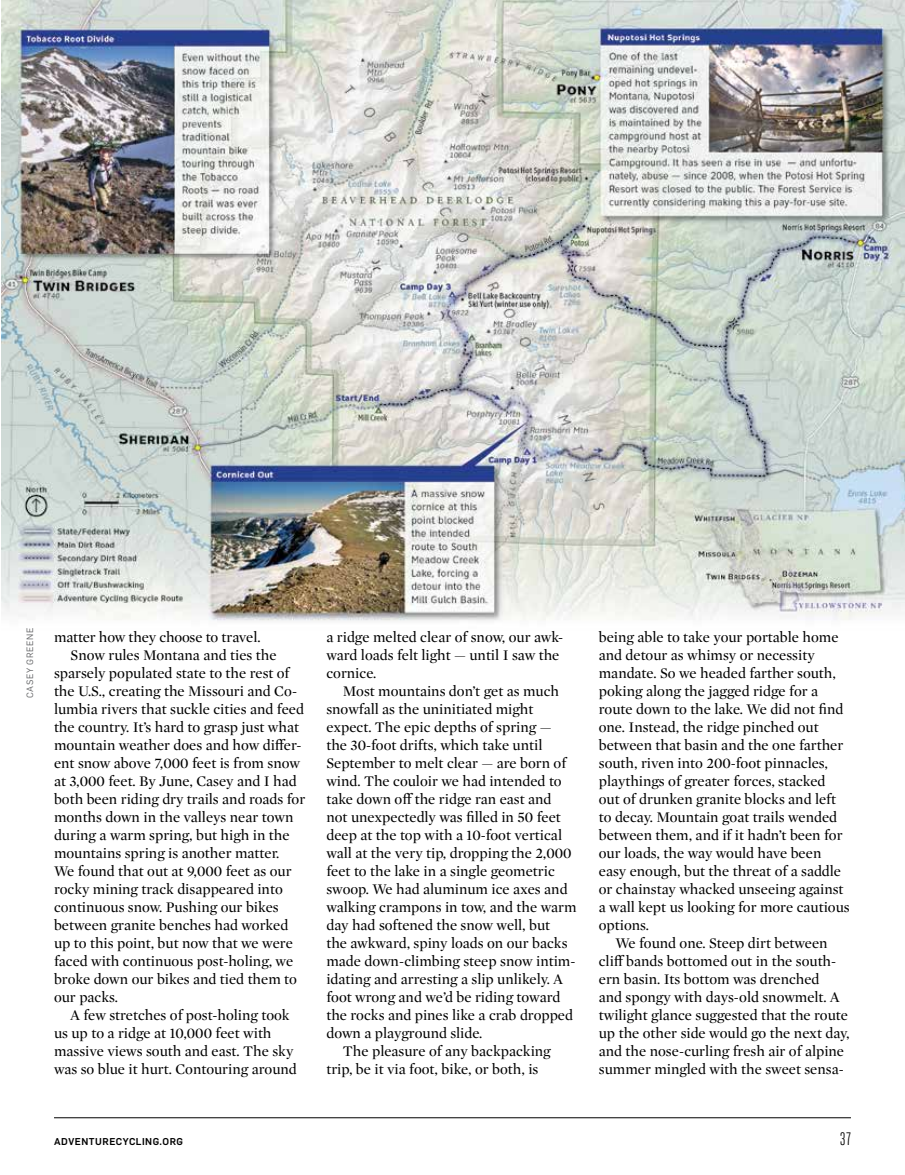
<style>
.page{position:relative;width:905px;height:1175px;background:#fff}
.page>*{position:absolute;margin:0;border:0;box-sizing:border-box;transform-origin:0 0}
.t1{font:18px "Heroic Condensed";color:#000}
.t2{font:15px/18px "Mercury Display";color:#000}
.t3{font:500 9.75px "Flama";letter-spacing:.05em;color:#000}
.t4{font:9px "Flama";letter-spacing:.075em;color:#636466}
</style>
<div class="page">
<hr style="left:54px;top:1117px;width:796px;height:1px;background:#000">
<img style="left:2px;top:0;width:902px;height:621px">
<p class="t4" style="left:24px;top:698px;width:73px;rotate:-90deg">CASEY GREENE</p>
<p class="t2" style="left:54px;top:627px;width:208px">matter how they choose to travel.</p>
<p class="t2" style="left:70px;top:645px;width:207px">Snow rules Montana and ties the</p>
<p class="t2" style="left:54px;top:663px;width:237px">sparsely populated state to the rest of</p>
<p class="t2" style="left:54px;top:681px;width:245px">the U.S., creating the Missouri and Co-</p>
<p class="t2" style="left:54px;top:699px;width:251px">lumbia rivers that suckle cities and feed</p>
<p class="t2" style="left:54px;top:717px;width:246px">the country. It’s hard to grasp just what</p>
<p class="t2" style="left:54px;top:735px;width:249px">mountain weather does and how differ-</p>
<p class="t2" style="left:54px;top:753px;width:247px">ent snow above 7,000 feet is from snow</p>
<p class="t2" style="left:54px;top:771px;width:244px">at 3,000 feet. By June, Casey and I had</p>
<p class="t2" style="left:54px;top:789px;width:253px">both been riding dry trails and roads for</p>
<p class="t2" style="left:54px;top:807px;width:241px">months down in the valleys near town</p>
<p class="t2" style="left:54px;top:825px;width:237px">during a warm spring, but high in the</p>
<p class="t2" style="left:54px;top:843px;width:227px">mountains spring is another matter.</p>
<p class="t2" style="left:54px;top:861px;width:239px">We found that out at 9,000 feet as our</p>
<p class="t2" style="left:54px;top:879px;width:230px">rocky mining track disappeared into</p>
<p class="t2" style="left:54px;top:897px;width:226px">continuous snow. Pushing our bikes</p>
<p class="t2" style="left:54px;top:915px;width:236px">between granite benches had worked</p>
<p class="t2" style="left:54px;top:933px;width:240px">up to this point, but now that we were</p>
<p class="t2" style="left:54px;top:951px;width:241px">faced with continuous post-holing, we</p>
<p class="t2" style="left:54px;top:969px;width:244px">broke down our bikes and tied them to</p>
<p class="t2" style="left:54px;top:987px;width:66px">our packs.</p>
<p class="t2" style="left:70px;top:1005px;width:221px">A few stretches of post-holing took</p>
<p class="t2" style="left:54px;top:1023px;width:219px">us up to a ridge at 10,000 feet with</p>
<p class="t2" style="left:54px;top:1041px;width:241px">massive views south and east. The sky</p>
<p class="t2" style="left:54px;top:1059px;width:244px">was so blue it hurt. Contouring around</p>
<p class="t2" style="left:326px;top:627px;width:238px">a ridge melted clear of snow, our awk&shy;ward loads felt light — until I saw the cornice.</p>
<p class="t2" style="left:343px;top:681px;width:218px">Most mountains don’t get as much</p>
<p class="t2" style="left:326px;top:699px;width:208px">snowfall as the uninitiated might</p>
<p class="t2" style="left:326px;top:717px;width:227px">expect. The epic depths of spring —</p>
<p class="t2" style="left:326px;top:735px;width:217px">the 30-foot drifts, which take until</p>
<p class="t2" style="left:326px;top:753px;width:241px">September to melt clear — are born of</p>
<p class="t2" style="left:326px;top:771px;width:237px">wind. The couloir we had intended to</p>
<p class="t2" style="left:326px;top:789px;width:226px">take down off the ridge ran east and</p>
<p class="t2" style="left:326px;top:807px;width:236px">not unexpectedly was filled in 50 feet</p>
<p class="t2" style="left:326px;top:825px;width:237px">deep at the top with a 10-foot vertical</p>
<p class="t2" style="left:326px;top:843px;width:247px">wall at the very tip, dropping the 2,000</p>
<p class="t2" style="left:326px;top:861px;width:230px">feet to the lake in a single geometric</p>
<p class="t2" style="left:326px;top:879px;width:243px">swoop. We had aluminum ice axes and</p>
<p class="t2" style="left:326px;top:897px;width:251px">walking crampons in tow, and the warm</p>
<p class="t2" style="left:326px;top:915px;width:225px">day had softened the snow well, but</p>
<p class="t2" style="left:326px;top:933px;width:242px">the awkward, spiny loads on our backs</p>
<p class="t2" style="left:326px;top:951px;width:250px">made down-climbing steep snow intim-</p>
<p class="t2" style="left:326px;top:969px;width:238px">idating and arresting a slip unlikely. A</p>
<p class="t2" style="left:326px;top:987px;width:235px">foot wrong and we’d be riding toward</p>
<p class="t2" style="left:326px;top:1005px;width:248px">the rocks and pines like a crab dropped</p>
<p class="t2" style="left:326px;top:1023px;width:157px">down a playground slide.</p>
<p class="t2" style="left:343px;top:1041px;width:209px">The pleasure of any backpacking</p>
<p class="t2" style="left:326px;top:1059px;width:213px">trip, be it via foot, bike, or both, is</p>
<p class="t2" style="left:598px;top:627px;width:252px">being able to take your portable home and detour as whimsy or necessity mandate. So we headed farther south, poking along the jagged ridge for a route down to the lake. We did not find one. Instead, the ridge pinched out between that basin and the one farther south, riven into 200-foot pinnacles, playthings of greater forces, stacked out of drunken granite blocks and left to decay. Mountain goat trails wended between them, and if it hadn’t been for our loads, the way would have been easy enough, but the threat of a saddle or chainstay whacked unseeing against a wall kept us looking for more cautious options.</p>
<p class="t2" style="left:598px;top:933px;width:252px;text-indent:16px">We found one. Steep dirt between cliff bands bottomed out in the south&shy;ern basin. Its bottom was drenched<br>and spongy with days-old snowmelt. A twilight glance suggested that the route up the other side would go the next day, and the nose-curling fresh air of alpine summer mingled with the sweet sensa-</p>
<p class="t3" style="left:54px;top:1134px;width:130px">ADVENTURECYCLING.ORG</p>
<p class="t1" style="left:839px;top:1128px;width:13px">37</p>
</div>
